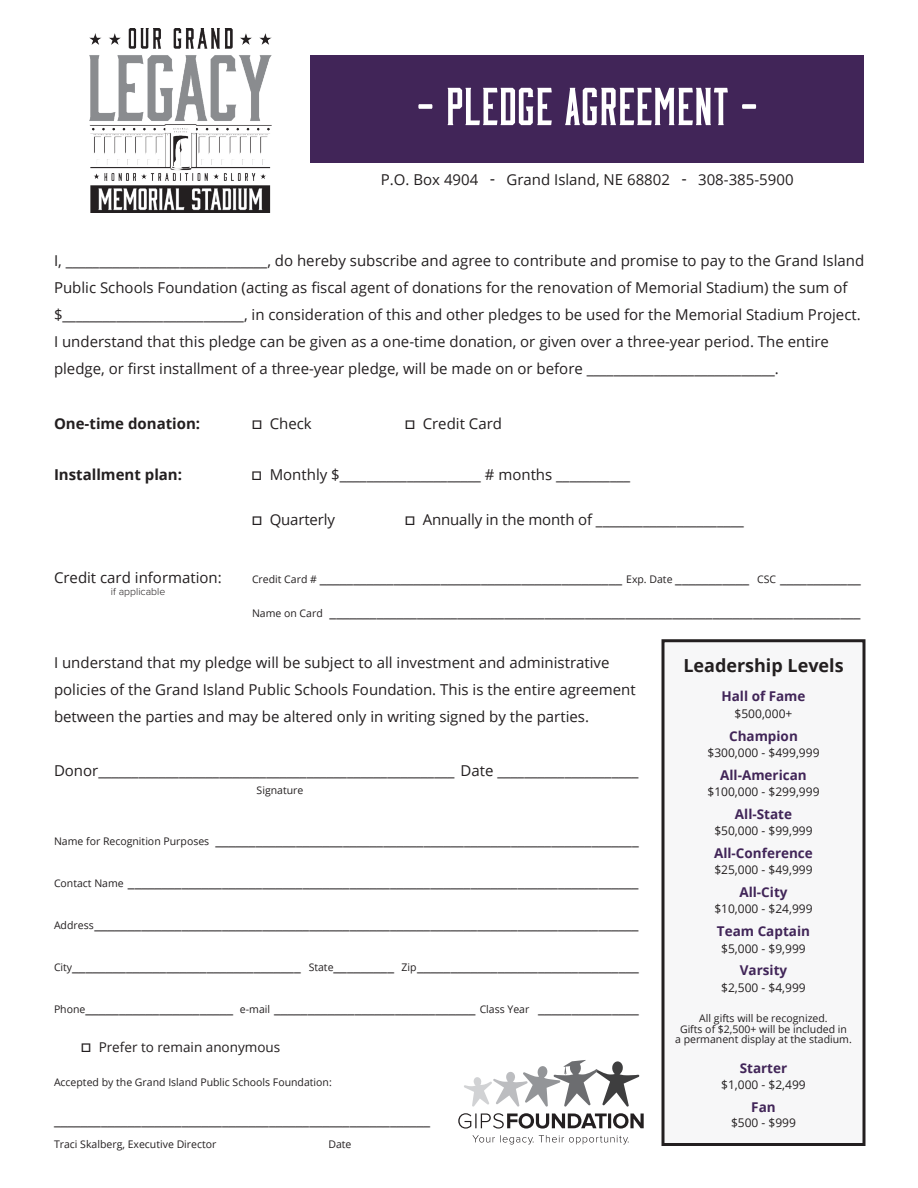
<style>
.page{position:relative;width:918px;height:1188px;background:#fff}
.page>*{position:absolute;margin:0;border:0;box-sizing:border-box;transform-origin:0 0}
.t1{font:54px "Moonshiner Round";letter-spacing:.01em;color:#fff}
.t2{font:700 18px "Open Sans";color:#231f20}
.t3{font:15px/27px "Open Sans";color:#231f20}
.t4{font:700 15px "Open Sans";color:#231f20}
.t5{font:700 13.5px "Open Sans";color:#412558}
.t6{font:13.5px "Open Sans";color:#231f20}
.t7{font:12px "Open Sans";color:#231f20}
.t8{font:10.5px/10.5px "Open Sans";color:#231f20;text-align:center}
.t9{font:300 10.5px "Proxima Nova";color:#231f20}
.s1{font-family:"Moonshiner Round"}
.s2{font-family:"Proxima Nova";font-weight:700}
.s3{font-size:10.5px}
.s4{font-family:"Proxima Nova";font-weight:700;font-size:15px}
</style>
<div class="page">
<div style="left:310px;top:55px;width:554px;height:108px;background:#412558"></div>
<img style="left:90px;top:29px;width:182px;height:183px">
<div style="left:663px;top:641px;width:201px;height:503px;background:#f7f7f8"></div>
<div style="left:662px;top:639px;width:204px;height:507px;border:3px solid #231f20"></div>
<svg style="left:458px;top:1113px;width:186px;height:31px"></svg>
<svg style="left:464px;top:1060px;width:175px;height:47px"></svg>
<p class="t1" style="left:417px;top:83px;width:342px">- PLEDGE AGREEMENT -</p>
<p class="t3" style="left:381px;top:166px;width:414px">P.O. Box 4904 <span class="s1">-</span> Grand Island, NE 68802 <span class="s1">-</span> 308-385-5900</p>
<p class="t3" style="left:54px;top:247px;width:812px">I, ______________________________, do hereby subscribe and agree to contribute and promise to pay to the Grand Island</p>
<p class="t3" style="left:54px;top:274px;width:808px">Public Schools Foundation (acting as fiscal agent of donations for the renovation of Memorial Stadium) the sum of $___________________________, in consideration of this and other pledges to be used for the Memorial Stadium Project.<br>I understand that this pledge can be given as a one-time donation, or given over a three-year period. The entire pledge, or first installment of a three-year pledge, will be made on or before ____________________________.</p>
<p class="t4" style="left:54px;top:413px;width:148px">One-time donation:</p>
<p class="t3" style="left:252px;top:410px;width:61px"><span class="s2">☐</span> Check</p>
<p class="t3" style="left:405px;top:410px;width:98px"><span class="s2">☐</span> Credit Card</p>
<p class="t4" style="left:54px;top:464px;width:130px">Installment plan:</p>
<p class="t3" style="left:252px;top:461px;width:380px"><span class="s2">☐</span> Monthly $_____________________ # months ___________</p>
<p class="t3" style="left:252px;top:506px;width:85px"><span class="s2">☐</span> Quarterly</p>
<p class="t3" style="left:405px;top:506px;width:340px"><span class="s2">☐</span> Annually in the month of ______________________</p>
<p class="t3" style="left:54px;top:564px;width:169px">Credit card information:</p>
<p class="t3" style="left:252px;top:564px;width:610px"><span class="s3">Credit Card #</span> _____________________________________________ <span class="s3">Exp. Date</span> ___________ <span class="s3">CSC</span> ____________</p>
<p class="t3" style="left:252px;top:598px;width:610px"><span class="s3">Name on Card</span> _______________________________________________________________________________</p>
<p class="t3" style="left:54px;top:649px;width:583px">I understand that my pledge will be subject to all investment and administrative policies of the Grand Island Public Schools Foundation. This is the entire agreement between the parties and may be altered only in writing signed by the parties.</p>
<p class="t3" style="left:54px;top:757px;width:586px">Donor_____________________________________________________ Date _____________________</p>
<p class="t8" style="left:257px;top:785px;width:48px">Signature</p>
<p class="t9" style="left:111px;top:586px;width:56px">if applicable</p>
<p class="t2" style="left:683px;top:652px;width:162px">Leadership Levels</p>
<p class="t5" style="left:721px;top:687px;width:86px">Hall of Fame</p>
<p class="t7" style="left:735px;top:705px;width:59px">$500,000+</p>
<p class="t5" style="left:729px;top:726px;width:70px">Champion</p>
<p class="t7" style="left:707px;top:744px;width:114px">$300,000 - $499,999</p>
<p class="t5" style="left:720px;top:765px;width:88px">All-American</p>
<p class="t7" style="left:707px;top:783px;width:114px">$100,000 - $299,999</p>
<p class="t5" style="left:735px;top:804px;width:59px">All-State</p>
<p class="t7" style="left:714px;top:823px;width:100px">$50,000 - $99,999</p>
<p class="t5" style="left:714px;top:844px;width:100px">All-Conference</p>
<p class="t7" style="left:714px;top:862px;width:100px">$25,000 - $49,999</p>
<p class="t5" style="left:739px;top:883px;width:50px">All-City</p>
<p class="t7" style="left:714px;top:901px;width:100px">$10,000 - $24,999</p>
<p class="t5" style="left:717px;top:922px;width:95px">Team Captain</p>
<p class="t7" style="left:721px;top:940px;width:86px">$5,000 - $9,999</p>
<p class="t5" style="left:740px;top:961px;width:49px">Varsity</p>
<p class="t7" style="left:721px;top:979px;width:86px">$2,500 - $4,999</p>
<p class="t8" style="left:699px;top:1013px;width:130px">All gifts will be recognized.</p>
<p class="t8" style="left:675px;top:1024px;width:178px">Gifts of $2,500+ will be included in<br>a permanent display at the stadium.</p>
<p class="t5" style="left:740px;top:1059px;width:49px">Starter</p>
<p class="t7" style="left:721px;top:1077px;width:86px">$1,000 - $2,499</p>
<p class="t5" style="left:751px;top:1098px;width:26px">Fan</p>
<p class="t7" style="left:731px;top:1114px;width:67px">$500 - $999</p>
<p class="t3" style="left:54px;top:825px;width:586px"><span class="s3">Name for Recognition Purposes</span> _______________________________________________________________</p>
<p class="t3" style="left:54px;top:867px;width:586px"><span class="s3">Contact Name</span> ____________________________________________________________________________</p>
<p class="t3" style="left:54px;top:909px;width:586px"><span class="s3">Address</span>_________________________________________________________________________________</p>
<p class="t3" style="left:54px;top:951px;width:586px"><span class="s3">City</span>__________________________________ <span class="s3">State</span>_________ <span class="s3">Zip</span>_________________________________</p>
<p class="t3" style="left:54px;top:993px;width:586px"><span class="s3">Phone</span>______________________ <span class="s3">e-mail</span> ______________________________ <span class="s3">Class Year</span> _______________</p>
<p class="t6" style="left:81px;top:1037px;width:201px"><span class="s4">☐</span> Prefer to remain anonymous</p>
<p class="t8" style="left:54px;top:1077px;width:279px">Accepted by the Grand Island Public Schools Foundation:</p>
<p class="t3" style="left:54px;top:1106px;width:378px">________________________________________________________</p>
<p class="t8" style="left:54px;top:1138px;width:164px">Traci Skalberg, Executive Director</p>
<p class="t8" style="left:328px;top:1138px;width:25px">Date</p>
</div>
